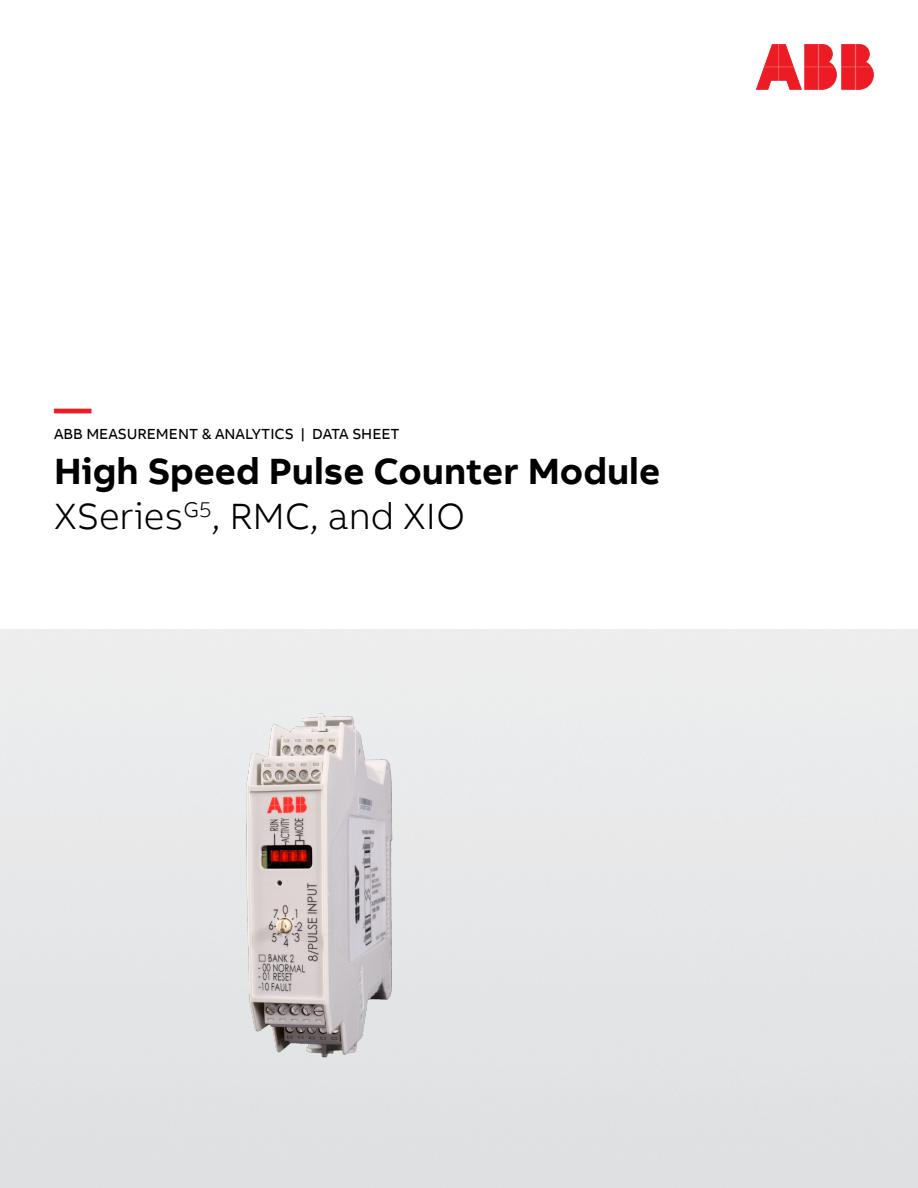
<style>
.page{position:relative;width:918px;height:1188px;background:#fff}
.page>*{position:absolute;margin:0;border:0;box-sizing:border-box;transform-origin:0 0}
.t1{font:700 37.5px/45px "AB Bvoice";color:#000}
.t2{font:700 37.5px "AB Bvoice";color:#ed1c29}
.t3{font:15px "AB Bvoice";color:#000}
.s1{font-weight:300}
</style>
<div class="page">
<svg style="left:757px;top:45px;width:116px;height:44px"></svg>
<img style="left:214px;top:696px;width:227px;height:374px">
<p class="t2" style="left:54px;top:385px;width:39px">—</p>
<p class="t3" style="left:54px;top:425px;width:347px">ABB MEASUREMENT &amp; ANALYTICS | DATA SHEET</p>
<p class="t1" style="left:54px;top:449px;width:608px">High Speed Pulse Counter Module<br><span class="s1">XSeries</span><sup>G5</sup><span class="s1">, RMC, and XIO</span></p>
</div>
